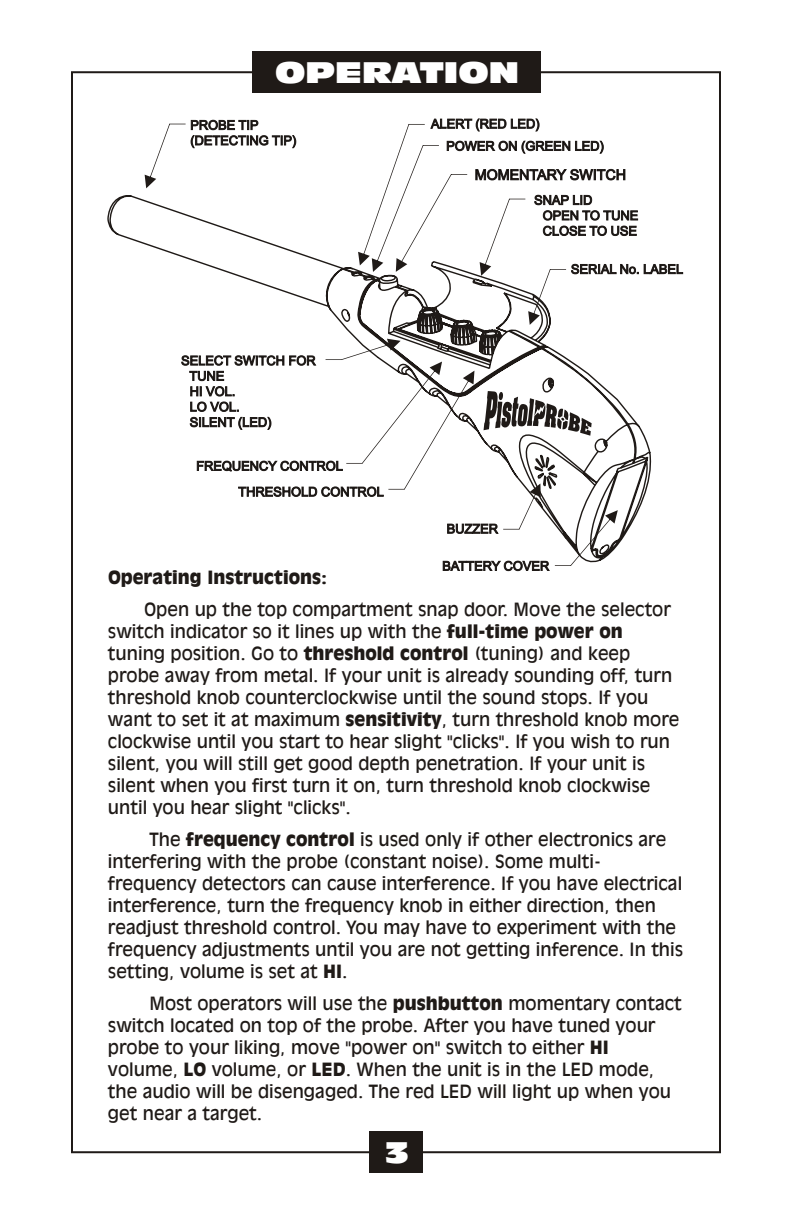
<style>
.page{position:relative;width:792px;height:1224px;background:#fff}
.page>*{position:absolute;margin:0;border:0;box-sizing:border-box;transform-origin:0 0}
.t1{font:28px "Incised 901 BT Nord";color:#fff}
.t2{font:18px/22px "Incised 901 BT";color:#1f1a17}
.t3{font:700 18px "Incised 901 BT";color:#1f1a17}
.s1{font-weight:700}
</style>
<div class="page">
<div style="left:252px;top:52px;width:289px;height:41px;background:#1f1a17"></div>
<div style="left:369px;top:1131px;width:54px;height:41px;background:#1f1a17"></div>
<svg style="left:107px;top:195px;width:545px;height:350px"></svg>
<svg style="left:145px;top:120px;width:151px;height:68px"></svg>
<svg style="left:358px;top:119px;width:325px;height:206px"></svg>
<svg style="left:181px;top:339px;width:437px;height:232px"></svg>
<h1 class="t1" style="left:275px;top:61px;width:245px">OPERATION</h1>
<p class="t3" style="left:108px;top:571px;width:221px">Operating Instructions:</p>
<p class="t2" style="left:108px;top:601px;width:573px;text-indent:36px">Open up the top compartment snap door. Move the selector switch indicator so it lines up with the <span class="s1">full-time power on </span>tuning position. Go to <span class="s1">threshold control</span> (tuning) and keep probe away from metal. If your unit is already sounding off, turn threshold knob counterclockwise until the sound stops. If you want to set it at maximum <span class="s1">sensitivity</span>, turn threshold knob more clockwise until you start to hear slight "clicks". If you wish to run silent, you will still get good depth penetration. If your unit is silent when you first turn it on, turn threshold knob clockwise until you hear slight "clicks".</p>
<p class="t2" style="left:108px;top:831px;width:577px;text-indent:41px">The <span class="s1">frequency control</span> is used only if other electronics are interfering with the probe (constant noise). Some multi&shy;frequency detectors can cause interference. If you have electrical interference, turn the frequency knob in either direction, then readjust threshold control. You may have to experiment with the frequency adjustments until you are not getting inference. In this setting, volume is set at <span class="s1">HI</span>.</p>
<p class="t2" style="left:108px;top:995px;width:575px;text-indent:41px">Most operators will use the <span class="s1">pushbutton</span> momentary contact switch located on top of the probe. After you have tuned your probe to your liking, move "power on" switch to either <span class="s1">HI </span>volume, <span class="s1">LO</span> volume, or <span class="s1">LED</span>. When the unit is in the LED mode, the audio will be disengaged. The red LED will light up when you get near a target.</p>
<h1 class="t1" style="left:385px;top:1141px;width:25px">3</h1>
</div>
